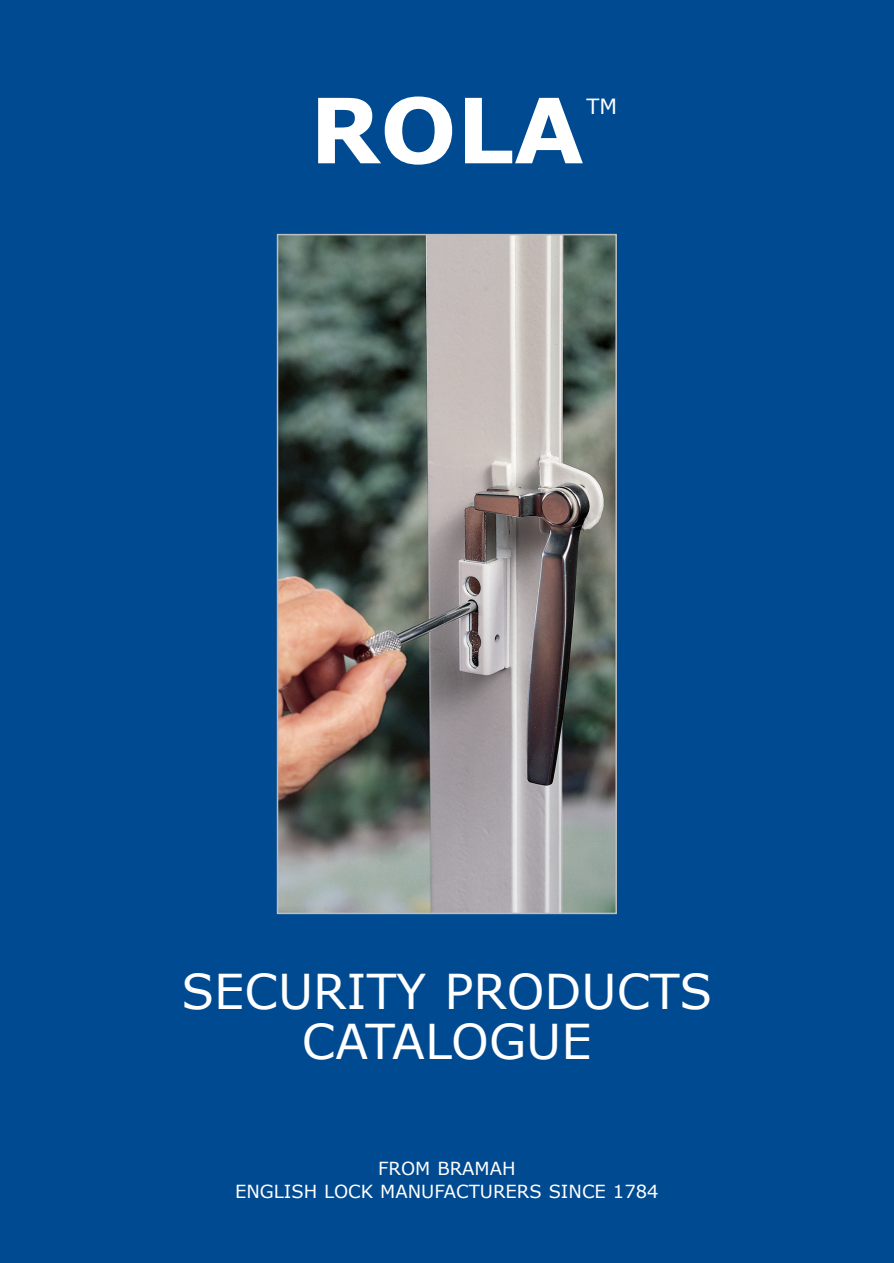
<style>
.page{position:relative;width:894px;height:1263px;background:#004a91}
.page>*{position:absolute;margin:0;border:0;box-sizing:border-box;transform-origin:0 0}
.t1{font:700 90px "Verdana";color:#fff}
.t2{font:48px/49.5px "Verdana";color:#fff;text-align:center}
.t3{font:21px "Verdana";color:#fff}
.t4{font:18px/22.5px "Verdana";color:#fff;text-align:center}
</style>
<div class="page">
<img style="left:280px;top:237px;width:334px;height:674px">
<div style="left:277px;top:234px;width:340px;height:680px;border:2px solid #bcbec0"></div>
<h1 class="t1" style="left:310px;top:73px;width:276px">ROLA</h1>
<p class="t3" style="left:587px;top:93px;width:32px">TM</p>
<h2 class="t2" style="left:181px;top:965px;width:532px">SECURITY PRODUCTS<br>CATALOGUE</h2>
<p class="t4" style="left:235px;top:1157px;width:425px">FROM BRAMAH<br>ENGLISH LOCK MANUFACTURERS SINCE 1784</p>
</div>
